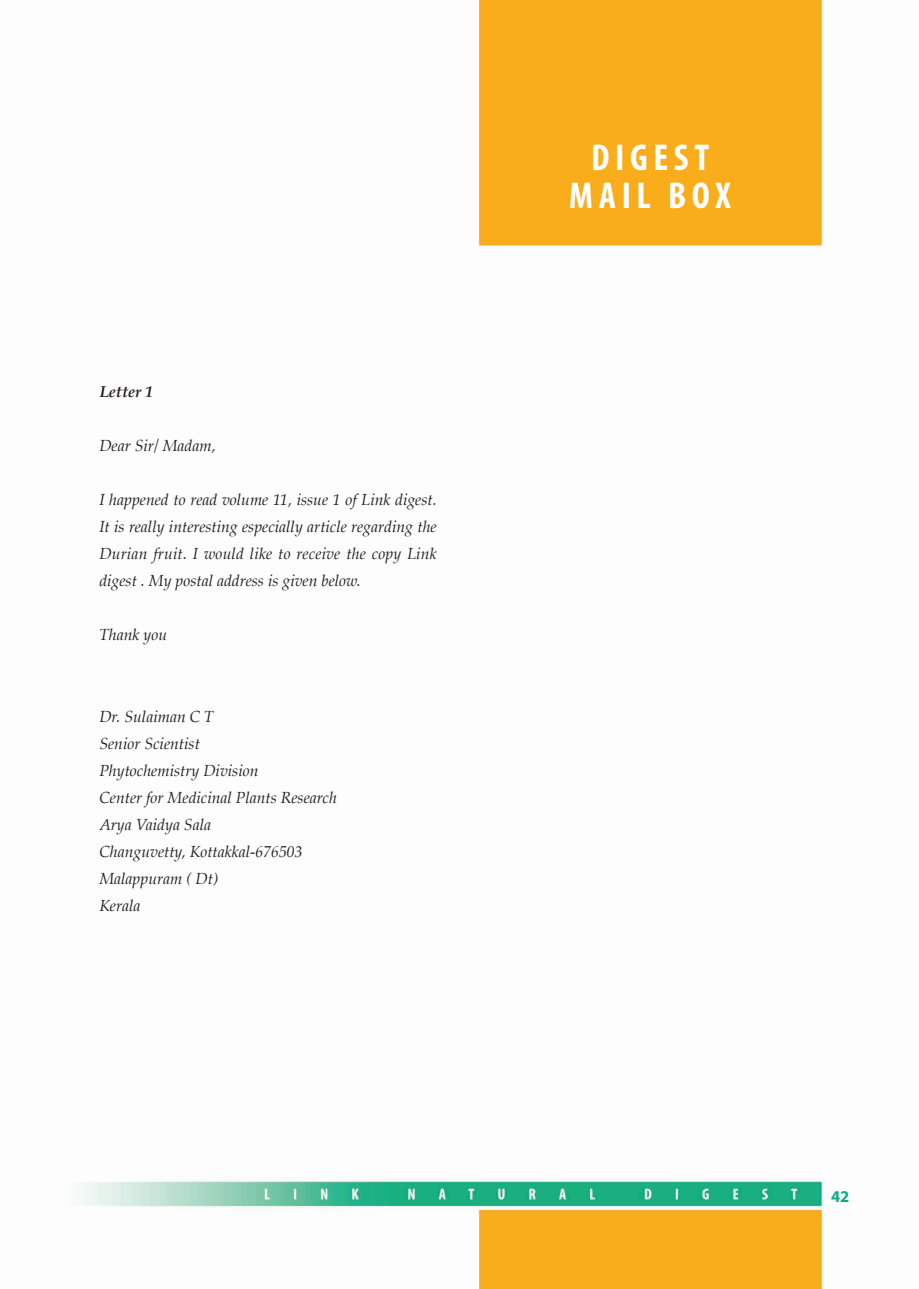
<style>
.page{position:relative;width:919px;height:1289px;background:#fff}
.page>*{position:absolute;margin:0;border:0;box-sizing:border-box;transform-origin:0 0}
.t1{font:700 condensed 37.5px/37.5px "Myriad Pro";letter-spacing:.15em;color:#fff;text-align:center}
.t2{font:700 16.5px "Myriad";color:#0bae80}
.t3{font:italic 15.75px/27px "Palatino";color:#231f20;text-align:justify}
.t4{font:italic 700 15.75px "Palatino";color:#231f20}
</style>
<div class="page">
<img style="left:75px;top:0;width:749px;height:1288px">
<p class="t4" style="left:99px;top:384px;width:55px">Letter 1</p>
<p class="t3" style="left:99px;top:433px;width:118px">Dear Sir/ Madam,</p>
<p class="t3" style="left:99px;top:487px;width:339px">I happened to read volume 11, issue 1 of Link digest.<br>It is really interesting especially article regarding the Durian fruit. I would like to receive the copy Link digest . My postal address is given below.</p>
<p class="t3" style="left:99px;top:622px;width:69px">Thank you</p>
<p class="t3" style="left:99px;top:703px;width:239px;text-align:left">Dr. Sulaiman C T<br>Senior Scientist<br>Phytochemistry Division<br>Center for Medicinal Plants Research<br>Arya Vaidya Sala<br>Changuvetty, Kottakkal-676503<br>Malappuram ( Dt)<br>Kerala</p>
<h1 class="t1" style="left:569px;top:142px;width:163px">DIGEST<br>MAIL BOX</h1>
<p class="t2" style="left:830px;top:1190px;width:20px">42</p>
</div>
